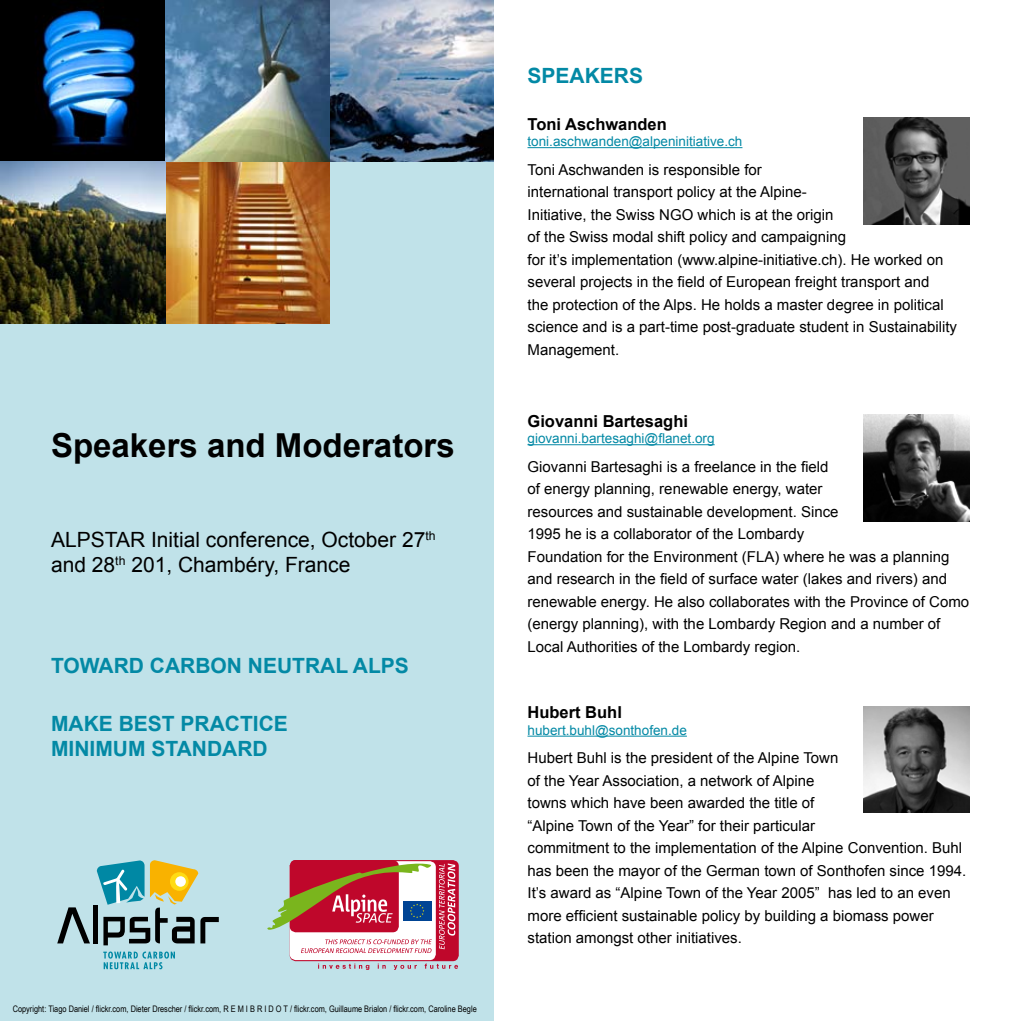
<style>
.page{position:relative;width:1021px;height:1021px;background:#fff}
.page>*{position:absolute;margin:0;border:0;box-sizing:border-box;transform-origin:0 0}
.t1{font:700 33px "Arial";color:#000}
.t2{font:21px/25.2px "Arial";color:#000}
.t3{font:700 21px/25.2px "Arial";color:#0389a5}
.t4{font:700 16.5px "Arial";color:#000}
.t5{font:15px/22.5px "Arial";color:#000}
.t6{font:13.5px "Arial";color:#0389a5}
.t7{font:9px "Arial Narrow";color:#000}
</style>
<div class="page">
<div style="left:0;top:0;width:493px;height:1020px;background:#c0e2e9"></div>
<div style="left:290px;top:860px;width:169px;height:101px;background:#bf072b;border-radius:6px"></div>
<div style="left:290px;top:861px;width:146px;height:99px;background:#fff;border-radius:6px"></div>
<div style="left:290px;top:860px;width:109px;height:72px;background:#bf072b;border-radius:6px"></div>
<svg style="left:267px;top:861px;width:165px;height:68px"></svg>
<svg style="left:318px;top:963px;width:140px;height:6px"></svg>
<svg style="left:439px;top:863px;width:16px;height:86px"></svg>
<svg style="left:301px;top:939px;width:131px;height:14px"></svg>
<svg style="left:57px;top:907px;width:33px;height:36px"></svg>
<hr style="left:94px;top:905px;width:4px;height:38px;background:#000">
<svg style="left:103px;top:951px;width:72px;height:18px"></svg>
<svg style="left:97px;top:860px;width:122px;height:85px"></svg>
<img style="left:0;top:0;width:493px;height:162px">
<img style="left:0;top:162px;width:330px;height:161px">
<hr style="left:527px;top:147px;width:215px;height:1px;background:#0389a5">
<img style="left:863px;top:118px;width:106px;height:106px">
<hr style="left:527px;top:444px;width:187px;height:1px;background:#0389a5">
<img style="left:863px;top:415px;width:106px;height:106px">
<hr style="left:527px;top:735px;width:160px;height:1px;background:#0389a5">
<img style="left:863px;top:706px;width:106px;height:106px">
<h1 class="t1" style="left:51px;top:423px;width:405px">Speakers and Moderators</h1>
<h2 class="t2" style="left:51px;top:527px;width:386px">ALPSTAR Initial conference, October 27<sup>th </sup>and 28<sup>th</sup> 201, Chambéry, France</h2>
<h2 class="t3" style="left:51px;top:653px;width:357px">Toward Carbon Neutral Alps</h2>
<h2 class="t3" style="left:51px;top:711px;width:238px">Make Best Practic e<br>Minimum Standard</h2>
<p class="t7" style="left:13px;top:1002px;width:465px">Copyright: Tiago Daniel / flickr.com, Dieter Drescher / flickr.com, r e m i b r i d o t / flickr.com, Guillaume Brialon / flickr.com, Caroline Begle</p>
<h2 class="t3" style="left:527px;top:64px;width:115px">speakers</h2>
<p class="t4" style="left:527px;top:113px;width:141px">Toni Aschwanden</p>
<p class="t6" style="left:527px;top:133px;width:216px">toni.aschwanden@alpeninitiative.ch</p>
<p class="t5" style="left:527px;top:158px;width:431px">Toni Aschwanden is responsible for<br>international transport policy at the Alpine-<br>Initiative, the Swiss NGO which is at the origin<br>of the Swiss modal shift policy and campaigning<br>for it’s implementation (www.alpine-initiative.ch). He worked on several projects in the field of European freight transport and<br>the protection of the Alps. He holds a master degree in political science and is a part-time post-graduate student in Sustainability Management.</p>
<p class="t4" style="left:527px;top:410px;width:162px">Giovanni Bartesaghi</p>
<p class="t6" style="left:527px;top:429px;width:189px">giovanni.bartesaghi@flanet.org</p>
<p class="t5" style="left:527px;top:455px;width:443px">Giovanni Bartesaghi is a freelance in the field<br>of energy planning, renewable energy, water<br>resources and sustainable development. Since<br>1995 he is a collaborator of the Lombardy<br>Foundation for the Environment (FLA) where he was a planning and research in the field of surface water (lakes and rivers) and renewable energy. He also collaborates with the Province of Como (energy planning), with the Lombardy Region and a number of Local Authorities of the Lombardy region.</p>
<p class="t4" style="left:527px;top:701px;width:96px">Hubert Buhl</p>
<p class="t6" style="left:527px;top:721px;width:161px">hubert.buhl@sonthofen.de</p>
<p class="t5" style="left:527px;top:746px;width:440px">Hubert Buhl is the president of the Alpine Town<br>of the Year Association, a network of Alpine<br>towns which have been awarded the title of<br>“Alpine Town of the Year” for their particular<br>commitment to the implementation of the Alpine Convention. Buhl has been the mayor of the German town of Sonthofen since 1994.<br>It’s award as “Alpine Town of the Year 2005” has led to an even more efficient sustainable policy by building a biomass power station amongst other initiatives.</p>
</div>
